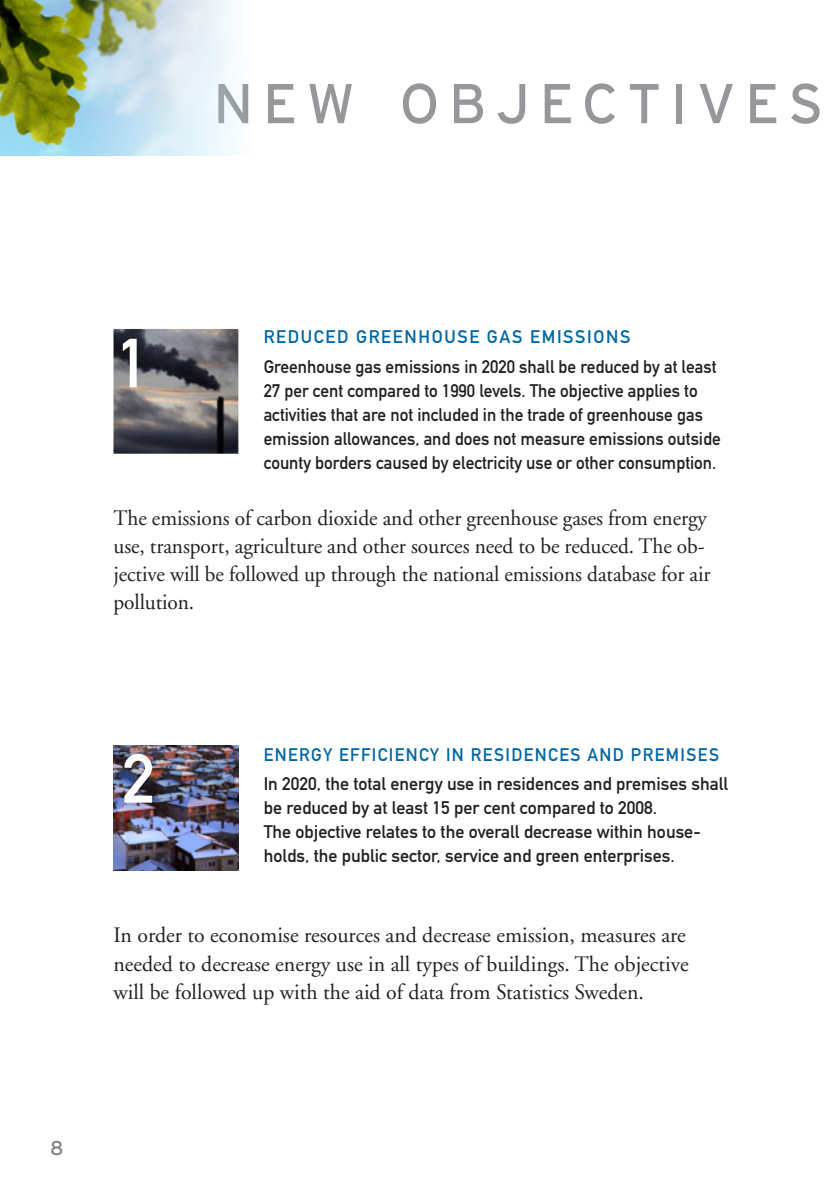
<style>
.page{position:relative;width:840px;height:1191px;background:#fff}
.page>*{position:absolute;margin:0;border:0;box-sizing:border-box;transform-origin:0 0}
.t1{font:68px "DIN Mittelschrift Alternate";color:#fff}
.t2{font:56px "Interstate";color:#95979a}
.t3{font:22px/28px "Adobe Garamond";letter-spacing:-.005em;color:#231f20}
.t4{font:20px "Interstate";color:#808285}
.t5{font:18px/24px "DIN Mittelschrift Alternate";color:#231f20;scale:.96 1}
.t6{font:18px/24px "DIN Mittelschrift Alternate";color:#231f20}
.t7{font:18px "DIN Mittelschrift Alternate";letter-spacing:.09em;color:#0066a4}
</style>
<div class="page">
<img style="left:113px;top:745px;width:125px;height:125px">
<img style="left:113px;top:329px;width:125px;height:125px">
<img style="left:0;top:0;width:233px;height:156px">
<h2 class="t2" style="left:213px;top:72px;width:567px">NE W OB JECTIVES</h2>
<p class="t7" style="left:263px;top:326px;width:368px">Reduced greenhouse gas emissions</p>
<p class="t5" style="left:263px;top:354px;width:477px">Greenhouse gas emissions in 2020 shall be reduced by at least 27 per cent compared to 1990 levels. The objective applies to activities that are not included in the trade of greenhouse gas emission allowances, and does not measure emissions outside county borders caused by electricity use or other consumption.</p>
<p class="t3" style="left:113px;top:504px;width:598px">The emissions of carbon dioxide and other greenhouse gases from energy use, transport, agriculture and other sources need to be reduced. The ob&shy;jective will be followed up through the national emissions database for air pollution.</p>
<h1 class="t1" style="left:116px;top:323px;width:34px">1</h1>
<h1 class="t1" style="left:122px;top:739px;width:34px">2</h1>
<p class="t7" style="left:263px;top:744px;width:96px">Energy effici</p>
<p class="t7" style="left:394px;top:744px;width:325px">ency in residences and premises</p>
<p class="t6" style="left:263px;top:772px;width:465px">In 2020, the total energy use in residences and premises shall be reduced by at least 15 per cent compared to 2008.<br>The objective relates to the overall decrease within house&shy;holds, the public sector, service and green enterprises.</p>
<p class="t3" style="left:113px;top:922px;width:576px">In order to economise resources and decrease emission, measures are needed to decrease energy use in all types of buildings. The objective will be followed up with the aid of data from Statistics Sweden.</p>
<p class="t4" style="left:50px;top:1136px;width:15px">8</p>
</div>
